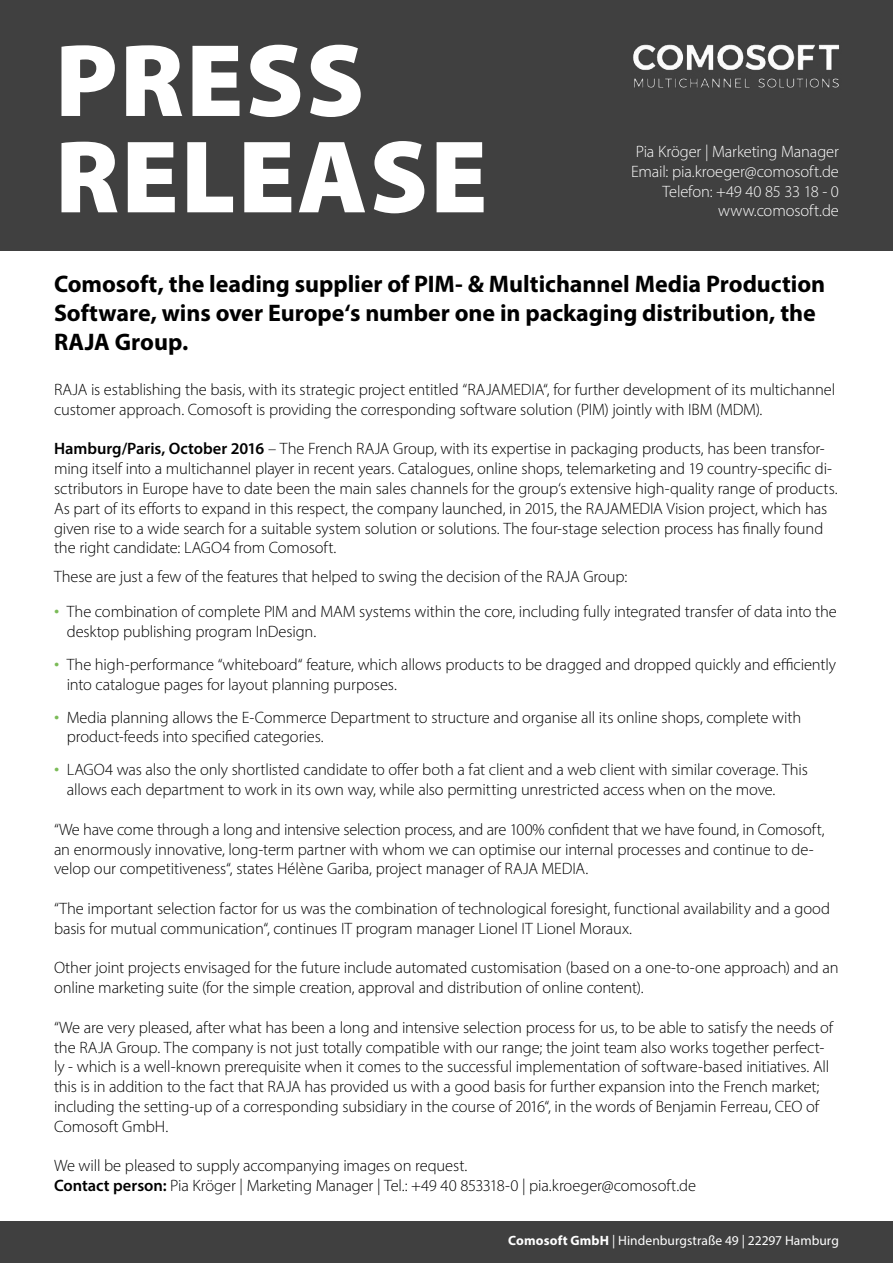
<style>
.page{position:relative;width:893px;height:1263px;background:#fff}
.page>*{position:absolute;margin:0;border:0;box-sizing:border-box;transform-origin:0 0}
.t1{font:900 104.1px/96.3px "Myriad Pro";letter-spacing:.02em;color:#fff}
.t2{font:700 24px/28.8px "Myriad Pro";color:#000}
.t3{font:300 16.5px/19.8px "Myriad Pro";letter-spacing:-.01em;color:#000}
.t4{font:300 16.5px/19.8px "Myriad Pro";letter-spacing:-.005em;color:#fff;text-align:right}
.t5{font:13.5px "Myriad Pro";color:#fff}
.s1{font-weight:600}
.s2{font-size:21px;color:#7bbb58}
.s3{font-weight:700}
</style>
<div class="page">
<div style="left:0;top:0;width:893px;height:251px;background:#404040"></div>
<div style="left:0;top:1221px;width:893px;height:42px;background:#404040"></div>
<img style="left:633px;top:44px;width:206px;height:44px">
<h1 class="t1" style="left:55px;top:29px;width:434px">PRESS<br>RELEASE</h1>
<p class="t4" style="left:631px;top:141px;width:209px">Pia Kröger | Marketing Manager<br>Email: pia.kroeger@comosoft.de<br>Telefon: +49 40 85 33 18 - 0 www.comosoft.de</p>
<h2 class="t2" style="left:54px;top:269px;width:773px">Comosoft, the leading supplier of PIM- &amp; Multichannel Media Production<br>Software, wins over Europe‘s number one in packaging distribution, the<br>RAJA Group.</h2>
<p class="t3" style="left:54px;top:379px;width:783px">RAJA is establishing the basis, with its strategic project entitled “RAJAMEDIA“, for further development of its multichannel customer approach. Comosoft is providing the corresponding software solution (PIM) jointly with IBM (MDM).</p>
<p class="t3" style="left:54px;top:439px;width:785px"><span class="s1">Hamburg/Paris, October 2016</span> – The French RAJA Group, with its expertise in packaging products, has been transfor&shy;ming itself into a multichannel player in recent years. Catalogues, online shops, telemarketing and 19 country-specific di&shy;sctributors in Europe have to date been the main sales channels for the group‘s extensive high-quality range of products.<br>As part of its efforts to expand in this respect, the company launched, in 2015, the RAJAMEDIA Vision project, which has given rise to a wide search for a suitable system solution or solutions. The four-stage selection process has finally found the right candidate: LAGO4 from Comosoft.</p>
<p class="t3" style="left:54px;top:566px;width:575px">These are just a few of the features that helped to swing the decision of the RAJA Group:</p>
<p class="t3" style="left:67px;top:601px;width:772px;text-indent:-13px"><span class="s2">•</span> The combination of complete PIM and MAM systems within the core, including fully integrated transfer of data into the desktop publishing program InDesign.</p>
<p class="t3" style="left:67px;top:654px;width:771px;text-indent:-13px"><span class="s2">•</span> The high-performance “whiteboard“ feature, which allows products to be dragged and dropped quickly and efficiently into catalogue pages for layout planning purposes.</p>
<p class="t3" style="left:67px;top:707px;width:736px;text-indent:-13px"><span class="s2">•</span> Media planning allows the E-Commerce Department to structure and organise all its online shops, complete with product-feeds into specified categories.</p>
<p class="t3" style="left:67px;top:760px;width:743px;text-indent:-13px"><span class="s2">•</span> LAGO4 was also the only shortlisted candidate to offer both a fat client and a web client with similar coverage. This allows each department to work in its own way, while also permitting unrestricted access when on the move.</p>
<p class="t3" style="left:54px;top:819px;width:772px">“We have come through a long and intensive selection process, and are 100% confident that we have found, in Comosoft, an enormously innovative, long-term partner with whom we can optimise our internal processes and continue to de&shy;velop our competitiveness“, states Hélène Gariba, project manager of RAJA MEDIA.</p>
<p class="t3" style="left:54px;top:898px;width:778px">“The important selection factor for us was the combination of technological foresight, functional availability and a good basis for mutual communication“, continues IT program manager Lionel IT Lionel Moraux.</p>
<p class="t3" style="left:54px;top:958px;width:786px">Other joint projects envisaged for the future include automated customisation (based on a one-to-one approach) and an online marketing suite (for the simple creation, approval and distribution of online content).</p>
<p class="t3" style="left:54px;top:1017px;width:781px">“We are very pleased, after what has been a long and intensive selection process for us, to be able to satisfy the needs of the RAJA Group. The company is not just totally compatible with our range; the joint team also works together perfect&shy;ly - which is a well-known prerequisite when it comes to the successful implementation of software-based initiatives. All this is in addition to the fact that RAJA has provided us with a good basis for further expansion into the French market; including the setting-up of a corresponding subsidiary in the course of 2016“, in the words of Benjamin Ferreau, CEO of Comosoft GmbH.</p>
<p class="t3" style="left:54px;top:1156px;width:644px">We will be pleased to supply accompanying images on request.<br><span class="s1">Contact person:</span> Pia Kröger | Marketing Manager | Tel.: +49 40 853318-0 | pia.kroeger@comosoft.de</p>
<p class="t5" style="left:508px;top:1232px;width:332px"><span class="s3">Comosoft GmbH</span> | Hindenburgstraße 49 | 22297 Hamburg</p>
</div>
